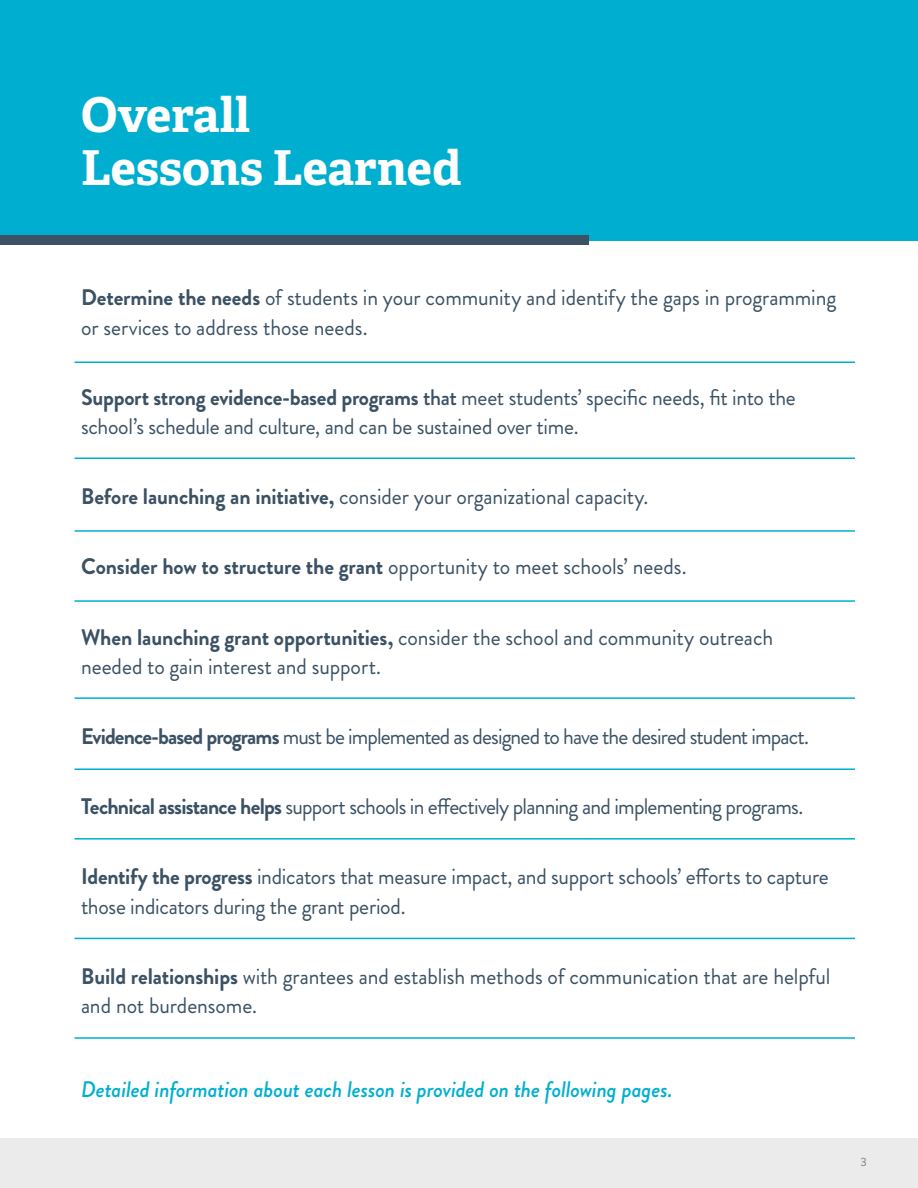
<style>
.page{position:relative;width:918px;height:1188px;background:#fff}
.page>*{position:absolute;margin:0;border:0;box-sizing:border-box;transform-origin:0 0}
.t1{font:700 48px/52.5px "Adelle";color:#fff}
.intro{font:22.5px/29.5px "Brandon Grotesque";letter-spacing:-.01em;color:#3b5164;scale:.96 1}
.intro-2{font:22.5px "Brandon Grotesque";letter-spacing:-.035em;color:#3b5164;scale:.96 1}
.intro-3{font:22.5px "Brandon Grotesque";letter-spacing:-.04em;color:#3b5164;scale:.96 1}
.intro-4{font:italic 500 22.5px "Brandon Grotesque";letter-spacing:-.005em;color:#00afd0;scale:.96 1}
.t2{font:12px "Brandon Grotesque";color:#7d7d7d}
.s1{font-weight:700}
.s2{font-weight:500}
</style>
<div class="page">
<div style="left:0;top:0;width:918px;height:241px;background:#00afd0"></div>
<div style="left:0;top:235px;width:588px;height:9px;background:#3d5265"></div>
<hr style="left:75px;top:362px;width:780px;height:1px;background:#00afd0">
<hr style="left:75px;top:458px;width:780px;height:1px;background:#00afd0">
<hr style="left:75px;top:530px;width:780px;height:2px;background:#00afd0">
<hr style="left:75px;top:600px;width:780px;height:2px;background:#00afd0">
<hr style="left:75px;top:697px;width:780px;height:2px;background:#00afd0">
<hr style="left:75px;top:768px;width:780px;height:2px;background:#00afd0">
<hr style="left:75px;top:838px;width:780px;height:2px;background:#00afd0">
<hr style="left:75px;top:938px;width:780px;height:1px;background:#00afd0">
<hr style="left:75px;top:1037px;width:780px;height:2px;background:#00afd0">
<div style="left:0;top:1139px;width:918px;height:49px;background:#ebebeb"></div>
<h1 class="t1" style="left:81px;top:89px;width:382px">Overall<br>Lessons Learned</h1>
<p class="intro" style="left:81px;top:283px;width:788px"><span class="s1">Determine the needs</span> of students in your community and identify the gaps in programming or services to address those needs.</p>
<p class="intro" style="left:81px;top:383px;width:746px"><span class="s1">Support strong evidence-based programs</span> <span class="s2">that</span> meet students’ specific needs, fit into the school’s schedule and culture, and can be sustained over time.</p>
<p class="intro" style="left:81px;top:482px;width:593px"><span class="s1">Before launching an initiative,</span> consider your organizational capacity.</p>
<p class="intro" style="left:81px;top:552px;width:632px"><span class="s1">Consider how to structure the grant</span> opportunity to meet schools’ needs.</p>
<p class="intro" style="left:81px;top:622px;width:722px"><span class="s1">When launching grant opportunities,</span> consider the school and community outreach needed to gain interest and support.</p>
<p class="intro-3" style="left:81px;top:721px;width:760px"><span class="s1">Evidence-based programs</span> must be implemented as designed to have the desired student impact.</p>
<p class="intro-2" style="left:81px;top:791px;width:754px"><span class="s1">Technical assistance helps</span> support schools in effectively planning and implementing programs.</p>
<p class="intro" style="left:81px;top:862px;width:780px"><span class="s1">Identify the progress</span> indicators that measure impact, and support schools’ efforts to capture those indicators during the grant period.</p>
<p class="intro" style="left:81px;top:962px;width:782px"><span class="s1">Build relationships</span> with grantees and establish methods of communication that are helpful and not burdensome.</p>
<p class="intro-4" style="left:81px;top:1074px;width:618px">Detailed information about each lesson is provided on the following pages.</p>
<p class="t2" style="left:861px;top:1154px;width:8px">3</p>
</div>
